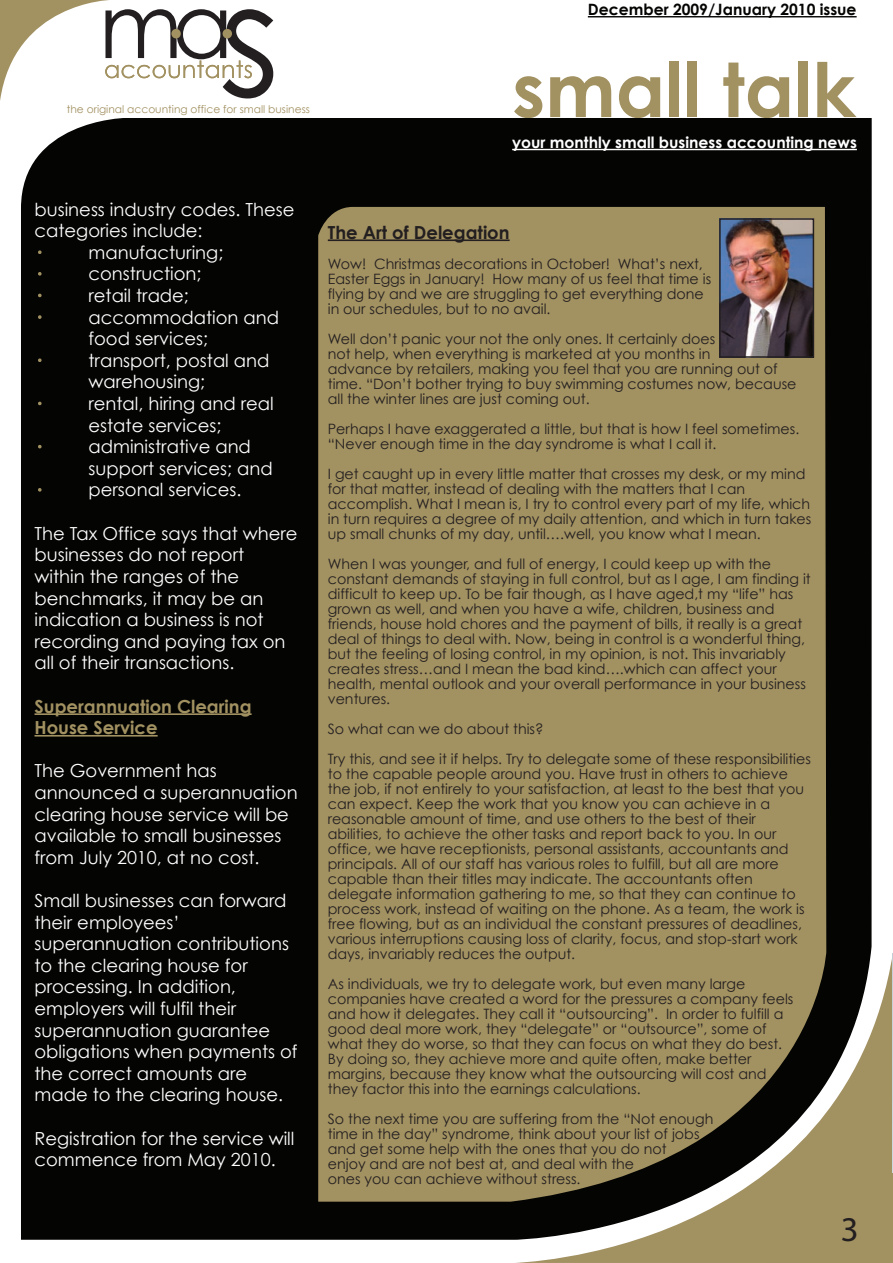
<style>
.page{position:relative;width:893px;height:1263px;background:#fff}
.page>*{position:absolute;margin:0;border:0;box-sizing:border-box;transform-origin:0 0}
.t1{font:34.8px "Myriad Pro";color:#231f20}
.t2{font:18px/21.6px "Century Gothic";color:#fff}
.t3{font:700 18px/21.6px "Century Gothic";color:#a29161}
.t4{font:700 18px "Century Gothic";color:#231f20}
.t5{font:18px "Century Gothic";color:#a29161}
.t6{font:700 15.6px "Century Gothic";color:#fff}
.t7{font:700 15.6px "Century Gothic";color:#040503}
.t8{font:14.25px/15px "Century Gothic";color:#231f20}
.t9{font:10.65px "Century Gothic";color:#a29161}
.s1{color:#a29161}
</style>
<div class="page">
<svg style="left:514px;top:76px;width:28px;height:42px"></svg>
<svg style="left:550px;top:76px;width:61px;height:41px"></svg>
<svg style="left:619px;top:76px;width:41px;height:42px"></svg>
<div style="left:669px;top:62px;width:10px;height:55px;background:#a29161"></div>
<div style="left:687px;top:62px;width:10px;height:55px;background:#a29161"></div>
<svg style="left:723px;top:63px;width:66px;height:55px"></svg>
<div style="left:798px;top:62px;width:10px;height:55px;background:#a29161"></div>
<svg style="left:817px;top:62px;width:40px;height:55px"></svg>
<svg style="left:516px;top:959px;width:377px;height:304px;fill:#a29161"></svg>
<svg style="left:0;top:0;width:273px;height:101px"></svg>
<div style="left:21px;top:118px;width:851px;height:1122px;background:#040503"></div>
<hr style="left:512px;top:149px;width:345px;height:1px;background:#fff">
<hr style="left:892px;top:444px;width:1px;height:728px;background:#c9d3d9">
<div style="left:318px;top:207px;width:508px;height:995px;background:#a29161"></div>
<svg style="left:37px;top:249px;width:6px;height:6px"></svg>
<svg style="left:37px;top:271px;width:6px;height:6px"></svg>
<svg style="left:37px;top:292px;width:6px;height:6px"></svg>
<svg style="left:37px;top:314px;width:6px;height:6px"></svg>
<svg style="left:37px;top:357px;width:6px;height:6px"></svg>
<svg style="left:37px;top:400px;width:6px;height:6px"></svg>
<svg style="left:37px;top:444px;width:6px;height:6px"></svg>
<svg style="left:37px;top:487px;width:6px;height:6px"></svg>
<hr style="left:35px;top:713px;width:217px;height:2px;background:#a29161">
<hr style="left:35px;top:735px;width:123px;height:1px;background:#a29161">
<hr style="left:588px;top:16px;width:269px;height:1px;background:#040503">
<hr style="left:328px;top:239px;width:182px;height:2px;background:#231f20">
<img style="left:722px;top:221px;width:89px;height:134px">
<div style="left:719px;top:218px;width:95px;height:140px;border:2px solid #231f20"></div>
<p class="t7" style="left:588px;top:0;width:270px">December 2009/January 2010 issue</p>
<p class="t9" style="left:67px;top:102px;width:245px">the original accounting office for small business</p>
<p class="t6" style="left:512px;top:133px;width:346px">your monthly small business accounting news</p>
<p class="t2" style="left:35px;top:198px;width:261px">business industry codes. These categories include:<br><span class="s1">·</span></p>
<p class="t2" style="left:89px;top:241px;width:136px">manufacturing;</p>
<p class="t5" style="left:35px;top:263px;width:7px">·</p>
<p class="t2" style="left:89px;top:263px;width:114px">construction;</p>
<p class="t5" style="left:35px;top:285px;width:7px">·</p>
<p class="t2" style="left:89px;top:284px;width:192px">retail trade; accommodation and food services;</p>
<p class="t5" style="left:35px;top:349px;width:7px">·</p>
<p class="t2" style="left:89px;top:349px;width:182px">transport, postal and warehousing;</p>
<p class="t5" style="left:35px;top:393px;width:7px">·</p>
<p class="t2" style="left:89px;top:392px;width:187px">rental, hiring and real estate services;</p>
<p class="t5" style="left:35px;top:436px;width:7px">·</p>
<p class="t2" style="left:89px;top:436px;width:186px">administrative and support services; and personal services.</p>
<p class="t2" style="left:35px;top:522px;width:264px">The Tax Office says that where businesses do not report within the ranges of the benchmarks, it may be an indication a business is not recording and paying tax on all of their transactions.</p>
<p class="t3" style="left:35px;top:695px;width:219px">Superannuation Clearing<br>House Service</p>
<p class="t2" style="left:35px;top:760px;width:265px">The Government has announced a superannuation clearing house service will be available to small businesses from July 2010, at no cost.</p>
<p class="t2" style="left:35px;top:889px;width:265px">Small businesses can forward their employees’ superannuation contributions to the clearing house for processing. In addition, employers will fulfil their superannuation guarantee obligations when payments of the correct amounts are made to the clearing house.</p>
<p class="t2" style="left:35px;top:1127px;width:261px">Registration for the service will commence from May 2010.</p>
<p class="t4" style="left:328px;top:221px;width:183px">The Art of Delegation</p>
<p class="t8" style="left:328px;top:256px;width:385px">Wow! Christmas decorations in October! What’s next, Easter Eggs in January! How many of us feel that time is flying by and we are struggling to get everything done in our schedules, but to no avail.</p>
<p class="t8" style="left:328px;top:331px;width:470px">Well don’t panic your not the only ones. It certainly does<br>not help, when everything is marketed at you months in<br>advance by retailers, making you feel that you are running out of time. “Don’t bother trying to buy swimming costumes now, because all the winter lines are just coming out.</p>
<p class="t8" style="left:328px;top:421px;width:473px">Perhaps I have exaggerated a little, but that is how I feel sometimes. “Never enough time in the day syndrome is what I call it.</p>
<p class="t8" style="left:328px;top:466px;width:485px">I get caught up in every little matter that crosses my desk, or my mind for that matter, instead of dealing with the matters that I can accomplish. What I mean is, I try to control every part of my life, which in turn requires a degree of my daily attention, and which in turn takes up small chunks of my day, until….well, you know what I mean.</p>
<p class="t8" style="left:328px;top:556px;width:484px">When I was younger, and full of energy, I could keep up with the constant demands of staying in full control, but as I age, I am finding it difficult to keep up. To be fair though, as I have aged,t my “life” has grown as well, and when you have a wife, children, business and friends, house hold chores and the payment of bills, it really is a great deal of things to deal with. Now, being in control is a wonderful thing, but the feeling of losing control, in my opinion, is not. This invariably creates stress…and I mean the bad kind….which can affect your health, mental outlook and your overall performance in your business ventures.</p>
<p class="t8" style="left:328px;top:713px;width:485px;line-height:30px">So what can we do about this?<br>Try this, and see it if helps. Try to delegate some of these responsibilities</p>
<p class="t8" style="left:328px;top:766px;width:478px">to the capable people around you. Have trust in others to achieve the job, if not entirely to your satisfaction, at least to the best that you can expect. Keep the work that you know you can achieve in a reasonable amount of time, and use others to the best of their abilities, to achieve the other tasks and report back to you. In our office, we have receptionists, personal assistants, accountants and principals. All of our staff has various roles to fulfill, but all are more capable than their titles may indicate. The accountants often delegate information gathering to me, so that they can continue to process work, instead of waiting on the phone. As a team, the work is free flowing, but as an individual the constant pressures of deadlines, various interruptions causing loss of clarity, focus, and stop-start work days, invariably reduces the output.</p>
<p class="t8" style="left:328px;top:976px;width:467px">As individuals, we try to delegate work, but even many large companies have created a word for the pressures a company feels and how it delegates. They call it “outsourcing”. In order to fulfill a good deal more work, they “delegate” or “outsource”, some of what they do worse, so that they can focus on what they do best.<br>By doing so, they achieve more and quite often, make better margins, because they know what the outsourcing will cost and they factor this into the earnings calculations.</p>
<p class="t8" style="left:328px;top:1111px;width:387px">So the next time you are suffering from the “Not enough time in the day” syndrome, think about your list of jobs and get some help with the ones that you do not<br>enjoy and are not best at, and deal with the<br>ones you can achieve without stress.</p>
<p class="t1" style="left:841px;top:1207px;width:19px">3</p>
</div>
